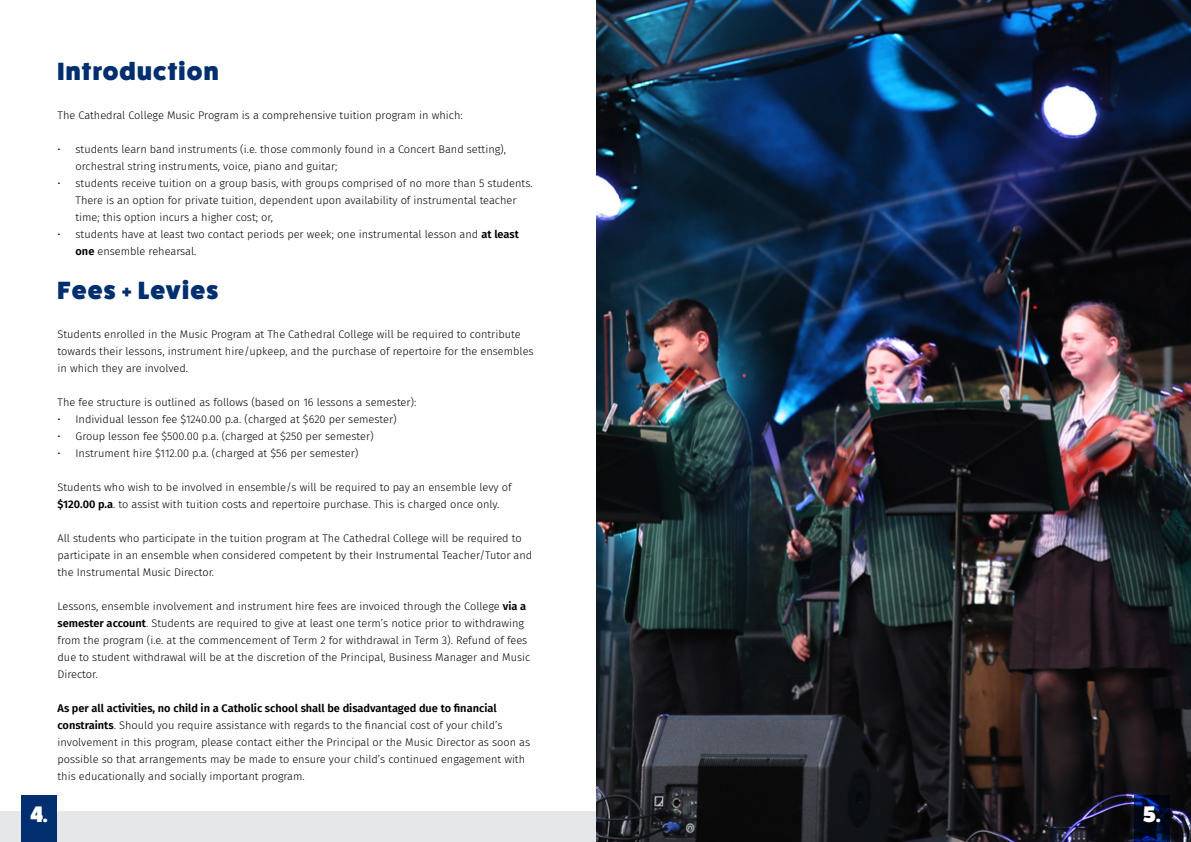
<style>
.page{position:relative;width:1191px;height:842px;background:#fff}
.page>*{position:absolute;margin:0;border:0;box-sizing:border-box;transform-origin:0 0}
.t1{font:800 25px "Fat Frank";letter-spacing:.05em;color:#002e6e}
.t2{font:800 22.5px "Fat Frank";color:#fff}
.t3{font:300 11px/17px "Fira Sans";color:#000}
.s1{font-weight:600}
</style>
<div class="page">
<div style="left:0;top:811px;width:1191px;height:31px;background:#e6e7e8"></div>
<img style="left:596px;top:0;width:595px;height:842px">
<div style="left:21px;top:795px;width:36px;height:47px;background:#002e6e"></div>
<svg style="left:1134px;top:795px;width:35px;height:47px"></svg>
<h1 class="t1" style="left:58px;top:57px;width:163px">Introduction</h1>
<p class="t3" style="left:58px;top:107px;width:407px">The Cathedral College Music Program is a comprehensive tuition program in which:</p>
<p class="t3" style="left:76px;top:141px;width:432px;text-indent:-18px">• students learn band instruments (i.e. those commonly found in a Concert Band setting), orchestral string instruments, voice, piano and guitar;</p>
<p class="t3" style="left:76px;top:175px;width:459px;text-indent:-18px">• students receive tuition on a group basis, with groups comprised of no more than 5 students.<br>There is an option for private tuition, dependent upon availability of instrumental teacher time; this option incurs a higher cost; or,</p>
<p class="t3" style="left:76px;top:226px;width:445px;text-indent:-18px">• students have at least two contact periods per week; one instrumental lesson and <span class="s1">at least one</span> ensemble rehearsal.</p>
<h1 class="t1" style="left:58px;top:277px;width:162px">Fees + Levies</h1>
<p class="t3" style="left:58px;top:326px;width:477px">Students enrolled in the Music Program at The Cathedral College will be required to contribute towards their lessons, instrument hire/upkeep, and the purchase of repertoire for the ensembles in which they are involved.</p>
<p class="t3" style="left:58px;top:394px;width:360px">The fee structure is outlined as follows (based on 16 lessons a semester):</p>
<p class="t3" style="left:58px;top:411px;width:341px">• Individual lesson fee $1240.00 p.a. (charged at $620 per semester)</p>
<p class="t3" style="left:58px;top:428px;width:318px">• Group lesson fee $500.00 p.a. (charged at $250 per semester)</p>
<p class="t3" style="left:58px;top:445px;width:302px">• Instrument hire $112.00 p.a. (charged at $56 per semester)</p>
<p class="t3" style="left:58px;top:479px;width:455px">Students who wish to be involved in ensemble/s will be required to pay an ensemble levy of <span class="s1">$120.00 p.a</span>. to assist with tuition costs and repertoire purchase. This is charged once only.</p>
<p class="t3" style="left:58px;top:530px;width:476px">All students who participate in the tuition program at The Cathedral College will be required to participate in an ensemble when considered competent by their Instrumental Teacher/Tutor and the Instrumental Music Director.</p>
<p class="t3" style="left:58px;top:598px;width:474px">Lessons, ensemble involvement and instrument hire fees are invoiced through the College <span class="s1">via a semester account</span>. Students are required to give at least one term’s notice prior to withdrawing from the program (i.e. at the commencement of Term 2 for withdrawal in Term 3). Refund of fees due to student withdrawal will be at the discretion of the Principal, Business Manager and Music Director.</p>
<p class="t3" style="left:58px;top:700px;width:474px"><span class="s1">As per all activities, no child in a Catholic school shall be disadvantaged due to financial constraints</span>. Should you require assistance with regards to the financial cost of your child’s involvement in this program, please contact either the Principal or the Music Director as soon as possible so that arrangements may be made to ensure your child’s continued engagement with this educationally and socially important program.</p>
<h2 class="t2" style="left:30px;top:802px;width:19px">4.</h2>
<h2 class="t2" style="left:1143px;top:802px;width:19px">5.</h2>
</div>
